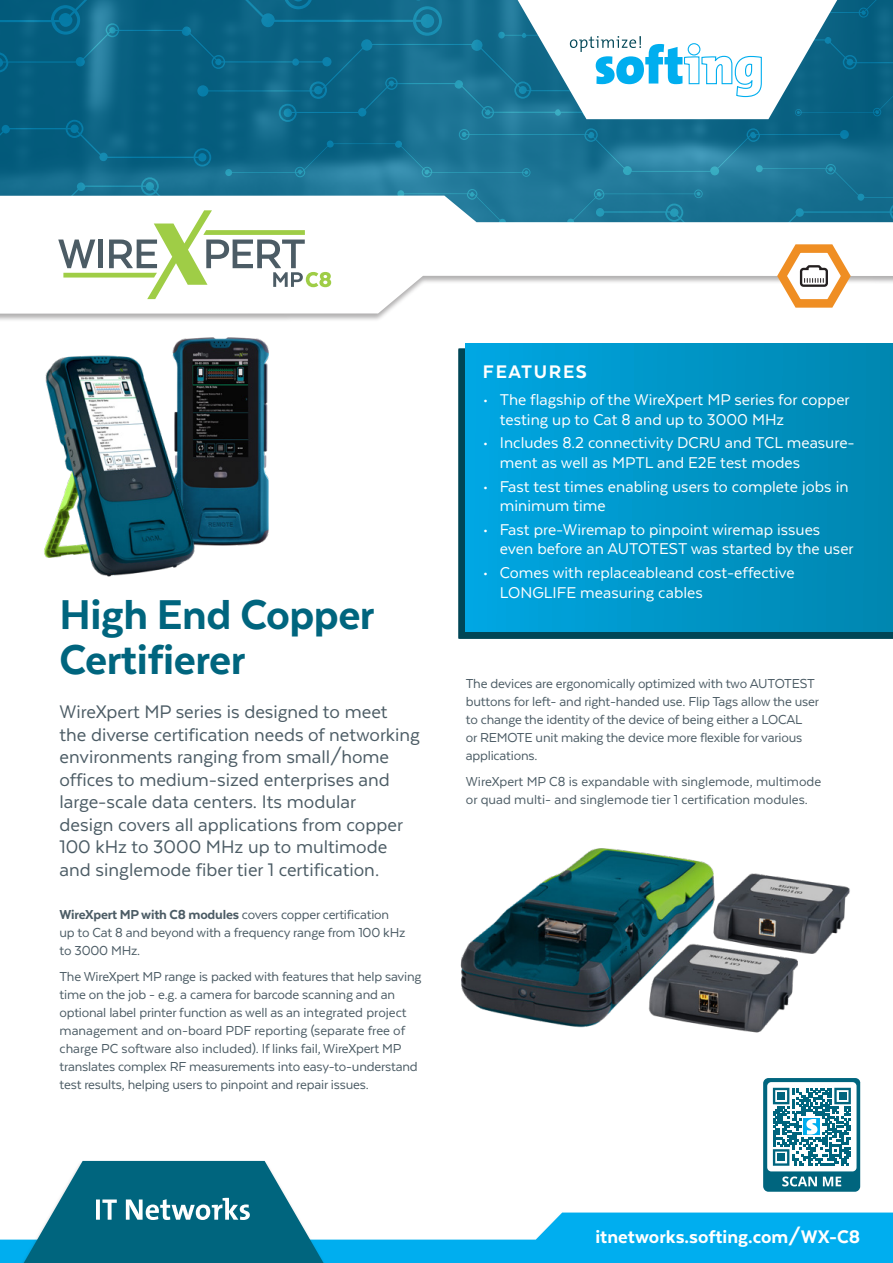
<style>
.page{position:relative;width:893px;height:1263px;background:#fff}
.page>*{position:absolute;margin:0;border:0;box-sizing:border-box;transform-origin:0 0}
.t1{font:800 48px/45px "Texta";letter-spacing:-.01em;color:#00657e}
.t2{font:21px/22.5px "Texta";color:#4c5c65}
.t3{font:800 21px "Texta";color:#fff}
.t4{font:800 21px "Texta";letter-spacing:.075em;color:#fff}
.t5{font:18px/19.5px "Texta";color:#fff}
.t6{font:15px/18px "Texta";letter-spacing:-.015em;color:#4c5c65}
.s1{font-weight:800}
</style>
<div class="page">
<div style="left:0;top:195px;width:893px;height:128px;background:#231f20;opacity:.35"></div>
<div style="left:458px;top:348px;width:435px;height:291px;background:#004656"></div>
<div style="left:466px;top:343px;width:427px;height:288px;background:linear-gradient(to right,#00a7e2,#0086ae)"></div>
<img style="left:816px;top:882px;width:34px;height:71px">
<img style="left:460px;top:848px;width:356px;height:185px">
<img style="left:176px;top:337px;width:93px;height:209px">
<img style="left:44px;top:343px;width:166px;height:234px">
<svg style="left:763px;top:1078px;width:97px;height:114px"></svg>
<svg style="left:0;top:1212px;width:893px;height:51px;fill:#00aeef"></svg>
<div style="left:12px;top:1160px;width:323px;height:103px;background:#231f20;opacity:.35"></div>
<svg style="left:24px;top:1161px;width:300px;height:102px"></svg>
<svg style="left:0;top:0;width:893px;height:312px"></svg>
<h1 class="t1" style="left:60px;top:592px;width:317px">High End Copper<br>Certifierer</h1>
<p class="t2" style="left:60px;top:701px;width:362px">WireXpert MP series is designed to meet<br>the diverse certification needs of networking environments ranging from small/home offices to medium-sized enterprises and large-scale data centers. Its modular<br>design covers all applications from copper 100 kHz to 3000 MHz up to multimode and singlemode fiber tier 1 certification.</p>
<p class="t6" style="left:60px;top:905px;width:347px"><span class="s1">WireXpert MP with C8 modules</span> covers copper certification up to Cat 8 and beyond with a frequency range from 100 kHz to 3000 MHz.</p>
<p class="t6" style="left:60px;top:968px;width:364px">The WireXpert MP range is packed with features that help saving time on the job - e.g. a camera for barcode scanning and an optional label printer function as well as an integrated project management and on-board PDF reporting (separate free of charge PC software also included). If links fail, WireXpert MP translates complex RF measurements into easy-to-understand test results, helping users to pinpoint and repair issues.</p>
<h2 class="t4" style="left:483px;top:360px;width:106px">FEATURES</h2>
<p class="t5" style="left:500px;top:390px;width:351px;text-indent:-17px">• The flagship of the WireXpert MP series for copper testing up to Cat 8 and up to 3000 MHz</p>
<p class="t5" style="left:500px;top:433px;width:356px;text-indent:-17px">• Includes 8.2 connectivity DCRU and TCL measure&shy;ment as well as MPTL and E2E test modes</p>
<p class="t5" style="left:500px;top:476px;width:350px;text-indent:-17px">• Fast test times enabling users to complete jobs in minimum time</p>
<p class="t5" style="left:500px;top:520px;width:355px;text-indent:-17px">• Fast pre-Wiremap to pinpoint wiremap issues even before an AUTOTEST was started by the user</p>
<p class="t5" style="left:500px;top:563px;width:296px;text-indent:-17px">• Comes with replaceableand cost-effective<br>LONGLIFE measuring cables</p>
<p class="t6" style="left:466px;top:674px;width:355px">The devices are ergonomically optimized with two AUTOTEST buttons for left- and right-handed use. Flip Tags allow the user to change the identity of the device of being either a LOCAL<br>or REMOTE unit making the device more flexible for various applications.</p>
<p class="t6" style="left:466px;top:772px;width:357px">WireXpert MP C8 is expandable with singlemode, multimode or quad multi- and singlemode tier 1 certification modules.</p>
<h2 class="t3" style="left:595px;top:1226px;width:266px">itnetworks.softing.com/WX-C8</h2>
</div>
